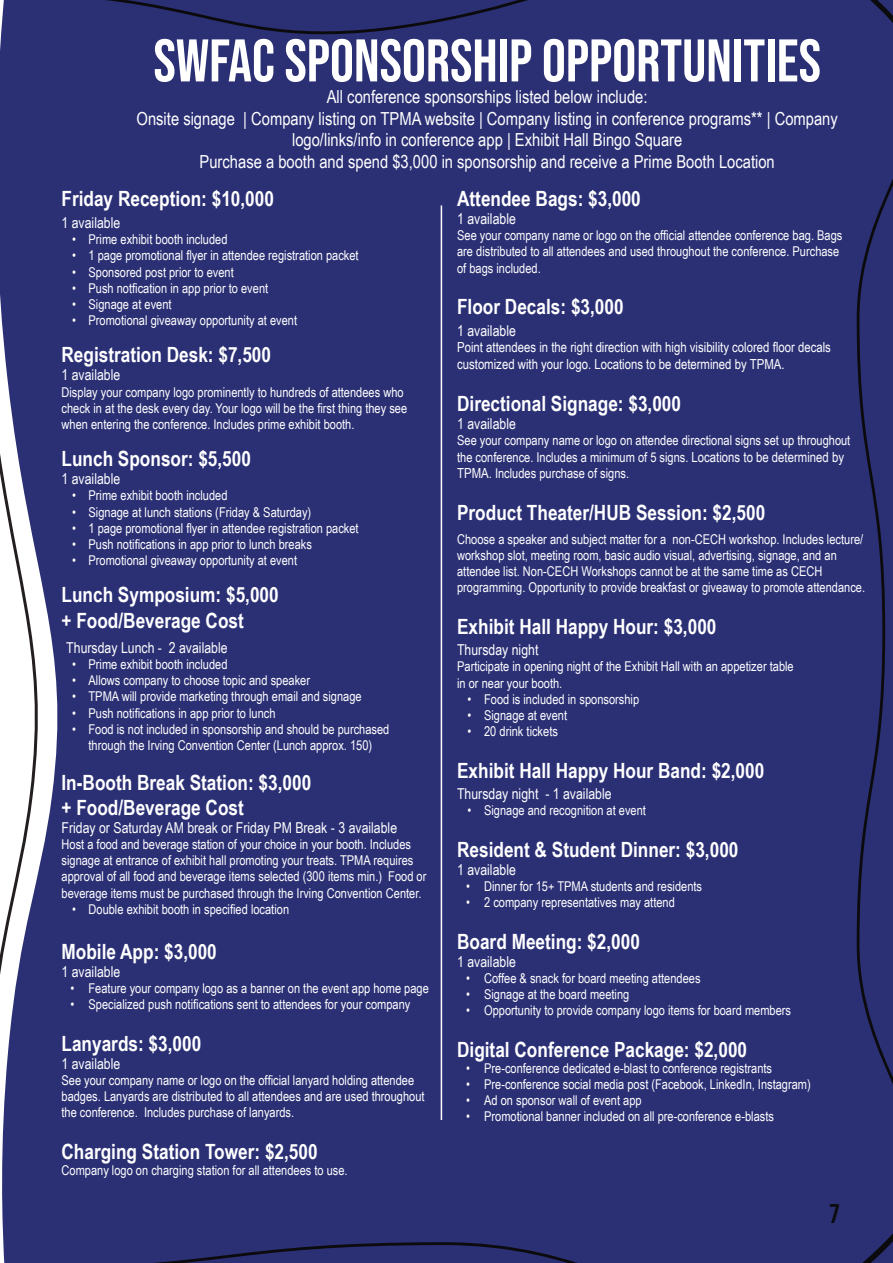
<style>
.page{position:relative;width:893px;height:1263px;background:#fff}
.page>*{position:absolute;margin:0;border:0;box-sizing:border-box;transform-origin:0 0}
.t1{font:60px "Bebas Neue";color:#fff}
.t2{font:27px "Bebas Neue";color:#0b0b0e}
.t3{font:700 21px/25.2px "Arial Narrow";color:#fff}
.t4{font:18px/21.6px "Arial Narrow";color:#fff;text-align:center}
.t5{font:15px "Arial Narrow";color:#fff}
.t6{font:13.8px/16.6px "Arial Narrow";color:#fff}
.t7{font:13.5px/16.2px "Arial Narrow";color:#fff}
.s1{font-size:13.8px}
</style>
<div class="page">
<div style="left:50px;top:0;width:843px;height:1263px;background:#2b3075"></div>
<svg style="left:50px;top:1242px;width:566px;height:21px;background:#272c6a"></svg>
<div style="left:50px;top:0;width:519px;height:45px;background:#2b3075"></div>
<svg style="left:857px;top:169px;width:36px;height:925px;background:#282d6d"></svg>
<svg style="left:855px;top:0;width:38px;height:39px"></svg>
<svg style="left:847px;top:1218px;width:46px;height:45px;background:#272c6a"></svg>
<svg style="left:0;top:0;width:50px;height:1263px"></svg>
<hr style="left:441px;top:205px;width:1px;height:915px;background:#fff">
<p class="t1" style="left:153px;top:27px;width:669px">SWFAC SPONSORSHIP OPPORTUNITIES</p>
<p class="t4" style="left:327px;top:85px;width:322px">All conference sponsorships listed below include:</p>
<p class="t4" style="left:137px;top:107px;width:703px">Onsite signage | Company listing on TPMA website | Company listing in conference programs** | Company logo/links/info in conference app | Exhibit Hall Bingo Square<br>Purchase a booth and spend $3,000 in sponsorship and receive a Prime Booth Location</p>
<p class="t3" style="left:457px;top:185px;width:185px">Attendee Bags: $3,000</p>
<p class="t5" style="left:457px;top:208px;width:60px">1 available</p>
<p class="t7" style="left:457px;top:227px;width:387px">See your company name or logo on the official attendee conference bag. Bags are distributed to all attendees and used throughout the conference. Purchase of bags included.</p>
<p class="t3" style="left:457px;top:293px;width:168px">Floor Decals: $3,000</p>
<p class="t5" style="left:457px;top:319px;width:60px">1 available</p>
<p class="t6" style="left:457px;top:339px;width:375px">Point attendees in the right direction with high visibility colored floor decals customized with your logo. Locations to be determined by TPMA.</p>
<p class="t3" style="left:457px;top:390px;width:225px">Directional Signage: $3,000</p>
<p class="t5" style="left:457px;top:412px;width:60px">1 available</p>
<p class="t7" style="left:457px;top:431px;width:395px;line-height:16.6px">See your company name or logo on attendee directional signs set up throughout the conference. Includes a minimum of 5 signs. <span class="s1">Locations to be determined by<br>TPMA.</span> Includes purchase of signs.</p>
<p class="t3" style="left:457px;top:499px;width:310px">Product Theater/HUB Session: $2,500</p>
<p class="t7" style="left:457px;top:530px;width:409px">Choose a speaker and subject matter for a non-CECH workshop. Includes lecture/ workshop slot, meeting room, basic audio visual, advertising, signage, and an attendee list. Non-CECH Workshops cannot be at the same time as CECH programming. Opportunity to provide breakfast or giveaway to promote attendance.</p>
<p class="t3" style="left:457px;top:612px;width:261px">Exhibit Hall Happy Hour: $3,000</p>
<p class="t5" style="left:457px;top:639px;width:83px">Thursday night</p>
<p class="t7" style="left:457px;top:658px;width:338px">Participate in opening night of the Exhibit Hall with an appetizer table in or near your booth.</p>
<p class="t7" style="left:468px;top:690px;width:173px">• Food is included in sponsorship</p>
<p class="t7" style="left:468px;top:707px;width:101px">• Signage at event</p>
<p class="t7" style="left:468px;top:723px;width:92px">• 20 drink tickets</p>
<p class="t3" style="left:457px;top:756px;width:309px">Exhibit Hall Happy Hour Band: $2,000</p>
<p class="t5" style="left:457px;top:783px;width:156px">Thursday night - 1 available</p>
<p class="t7" style="left:468px;top:802px;width:180px">• Signage and recognition at event</p>
<p class="t3" style="left:457px;top:836px;width:283px">Resident &amp; Student Dinner: $3,000</p>
<p class="t5" style="left:457px;top:858px;width:60px">1 available</p>
<p class="t7" style="left:466px;top:878px;width:237px">• Dinner for 15+ TPMA students and residents</p>
<p class="t7" style="left:466px;top:894px;width:210px">• 2 company representatives may attend</p>
<p class="t3" style="left:457px;top:927px;width:184px">Board Meeting: $2,000</p>
<p class="t5" style="left:457px;top:950px;width:60px">1 available</p>
<p class="t7" style="left:466px;top:969px;width:236px">• Coffee &amp; snack for board meeting attendees</p>
<p class="t7" style="left:466px;top:986px;width:165px">• Signage at the board meeting</p>
<p class="t7" style="left:466px;top:1002px;width:327px">• Opportunity to provide company logo items for board members</p>
<p class="t3" style="left:457px;top:1035px;width:292px">Digital Conference Package: $2,000</p>
<p class="t7" style="left:466px;top:1059px;width:307px">• Pre-conference dedicated e-blast to conference registrants</p>
<p class="t7" style="left:466px;top:1076px;width:346px">• Pre-conference social media post (Facebook, LinkedIn, Instagram)</p>
<p class="t7" style="left:466px;top:1092px;width:177px">• Ad on sponsor wall of event app</p>
<p class="t7" style="left:466px;top:1108px;width:309px">• Promotional banner included on all pre-conference e-blasts</p>
<p class="t3" style="left:62px;top:185px;width:214px">Friday Reception: $10,000</p>
<p class="t5" style="left:62px;top:212px;width:60px">1 available</p>
<p class="t7" style="left:72px;top:231px;width:157px">• Prime exhibit booth included</p>
<p class="t7" style="left:72px;top:247px;width:288px">• 1 page promotional flyer in attendee registration packet</p>
<p class="t7" style="left:72px;top:263px;width:163px">• Sponsored post prior to event</p>
<p class="t7" style="left:72px;top:279px;width:198px">• Push notfication in app prior to event</p>
<p class="t7" style="left:72px;top:296px;width:101px">• Signage at event</p>
<p class="t7" style="left:72px;top:312px;width:227px">• Promotional giveaway opportunity at event</p>
<p class="t3" style="left:62px;top:341px;width:211px">Registration Desk: $7,500</p>
<p class="t5" style="left:62px;top:364px;width:60px">1 available</p>
<p class="t7" style="left:62px;top:383px;width:347px">Display your company logo prominently to hundreds of attendees who check in at the desk every day. Your logo will be the first thing they see when entering the conference. Includes prime exhibit booth.</p>
<p class="t3" style="left:62px;top:445px;width:191px">Lunch Sponsor: $5,500</p>
<p class="t5" style="left:62px;top:468px;width:60px">1 available</p>
<p class="t7" style="left:72px;top:487px;width:157px">• Prime exhibit booth included</p>
<p class="t7" style="left:72px;top:503px;width:241px">• Signage at lunch stations (Friday &amp; Saturday)</p>
<p class="t7" style="left:72px;top:519px;width:288px">• 1 page promotional flyer in attendee registration packet</p>
<p class="t7" style="left:72px;top:536px;width:241px">• Push notifications in app prior to lunch breaks</p>
<p class="t7" style="left:72px;top:552px;width:227px">• Promotional giveaway opportunity at event</p>
<p class="t3" style="left:62px;top:581px;width:219px">Lunch Symposium: $5,000</p>
<p class="t3" style="left:62px;top:607px;width:184px">+ Food/Beverage Cost</p>
<p class="t5" style="left:66px;top:636px;width:163px">Thursday Lunch - 2 available</p>
<p class="t7" style="left:72px;top:656px;width:157px">• Prime exhibit booth included</p>
<p class="t7" style="left:72px;top:672px;width:240px">• Allows company to choose topic and speaker</p>
<p class="t7" style="left:72px;top:688px;width:291px">• TPMA will provide marketing through email and signage</p>
<p class="t7" style="left:72px;top:704px;width:205px">• Push notifications in app prior to lunch</p>
<p class="t7" style="left:72px;top:720px;width:319px;text-align:center">• Food is not included in sponsorship and should be purchased through the Irving Convention Center (Lunch approx. 150)</p>
<p class="t3" style="left:62px;top:769px;width:251px">In-Booth Break Station: $3,000 + Food/Beverage Cost</p>
<p class="t5" style="left:62px;top:816px;width:337px">Friday or Saturday AM break or Friday PM Break - 3 available</p>
<p class="t7" style="left:62px;top:836px;width:366px">Host a food and beverage station of your choice in your booth. Includes signage at entrance of exhibit hall promoting your treats. TPMA requires approval of all food and beverage items selected (300 items min.) Food or beverage items must be purchased through the Irving Convention Center.</p>
<p class="t7" style="left:72px;top:900px;width:219px">• Double exhibit booth in specified location</p>
<p class="t3" style="left:62px;top:938px;width:157px">Mobile App: $3,000</p>
<p class="t5" style="left:62px;top:960px;width:60px">1 available</p>
<p class="t7" style="left:71px;top:980px;width:360px">• Feature your company logo as a banner on the event app home page</p>
<p class="t7" style="left:71px;top:996px;width:341px">• Specialized push notifications sent to attendees for your company</p>
<p class="t3" style="left:62px;top:1030px;width:141px">Lanyards: $3,000</p>
<p class="t5" style="left:62px;top:1052px;width:60px">1 available</p>
<p class="t7" style="left:62px;top:1071px;width:365px">See your company name or logo on the official lanyard holding attendee badges. Lanyards are distributed to all attendees and are used throughout the conference. Includes purchase of lanyards.</p>
<p class="t3" style="left:62px;top:1138px;width:258px">Charging Station Tower: $2,500</p>
<p class="t7" style="left:62px;top:1161px;width:288px">Company logo on charging station for all attendees to use.</p>
<h2 class="t2" style="left:829px;top:1198px;width:12px">7</h2>
</div>
